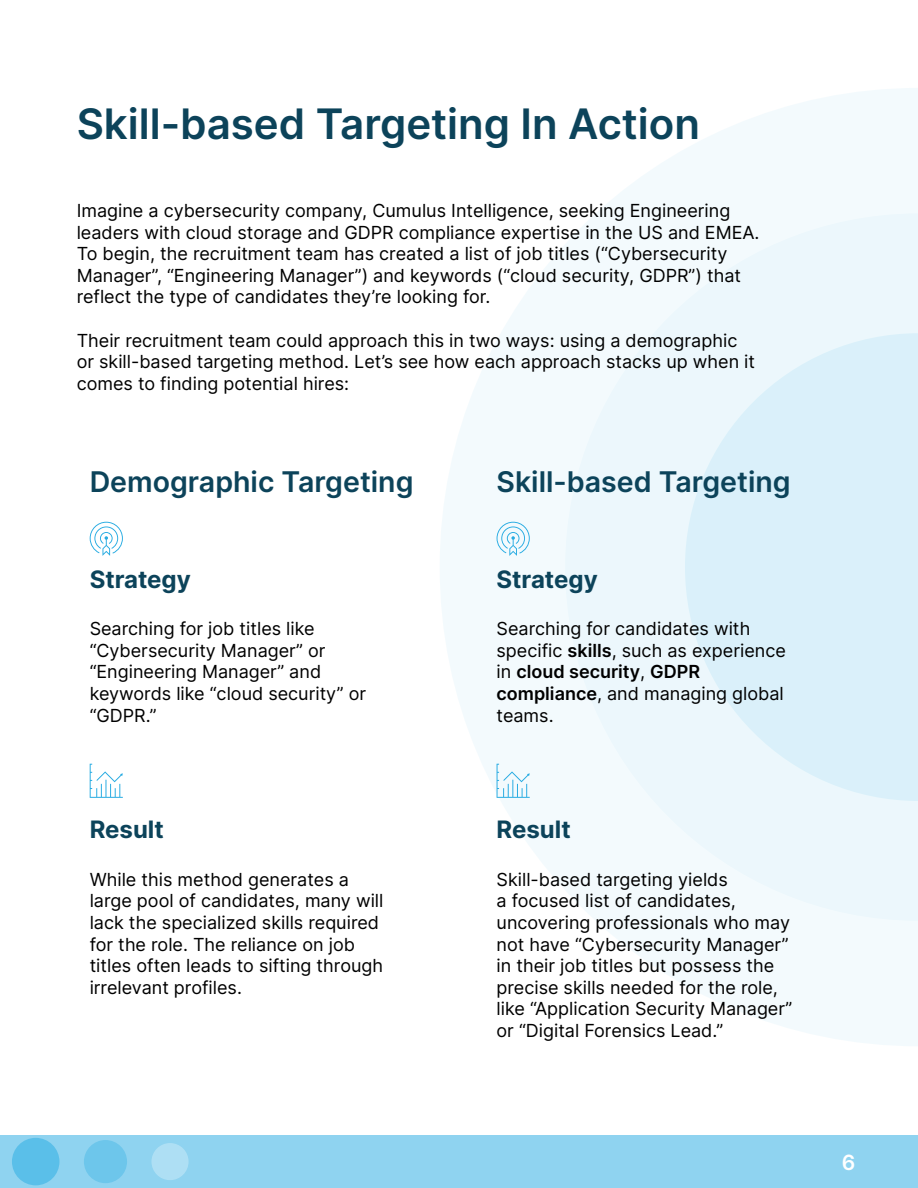
<style>
.page{position:relative;width:918px;height:1188px;background:#fff}
.page>*{position:absolute;margin:0;border:0;box-sizing:border-box;transform-origin:0 0}
.t1{font:600 42px "Inter";color:#0c435a}
.t2{font:600 28.5px "Inter";color:#0c435a}
.t3{font:700 24px "Inter";color:#0c435a}
.t4{font:600 21px "Inter";color:#fff}
.t5{font:18px/21.6px "Inter";color:#000}
.s1{font-weight:600}
</style>
<div class="page">
<div style="left:0;top:1135px;width:918px;height:53px;background:#8fd3f0"></div>
<div style="left:12px;top:1138px;width:47px;height:47px;background:#5abfe9;border-radius:50%"></div>
<div style="left:84px;top:1140px;width:43px;height:43px;background:#6dc6eb;border-radius:50%"></div>
<div style="left:151px;top:1143px;width:38px;height:37px;background:#aedff4;border-radius:50%"></div>
<svg style="left:440px;top:88px;width:478px;height:958px;fill:#f3fafd"></svg>
<div style="left:565px;top:213px;width:353px;height:708px;background:#ecf7fc"></div>
<svg style="left:685px;top:333px;width:233px;height:468px;background:#ddf1fa"></svg>
<svg style="left:90px;top:522px;width:33px;height:34px"></svg>
<svg style="left:90px;top:764px;width:33px;height:34px"></svg>
<svg style="left:497px;top:522px;width:33px;height:34px"></svg>
<svg style="left:497px;top:764px;width:33px;height:34px"></svg>
<h1 class="t1" style="left:77px;top:93px;width:625px">Skill-based Targeting In Action</h1>
<p class="t5" style="left:77px;top:199px;width:684px">Imagine a cybersecurity company, Cumulus Intelligence, seeking Engineering leaders with cloud storage and GDPR compliance expertise in the US and EMEA.<br>To begin, the recruitment team has created a list of job titles (“Cybersecurity Manager”, “Engineering Manager”) and keywords (“cloud security, GDPR”) that reflect the type of candidates they’re looking for.</p>
<p class="t5" style="left:77px;top:329px;width:680px">Their recruitment team could approach this in two ways: using a demographic or skill-based targeting method. Let’s see how each approach stacks up when it comes to finding potential hires:</p>
<h2 class="t2" style="left:90px;top:461px;width:325px">Demographic Targeting</h2>
<h2 class="t2" style="left:497px;top:461px;width:296px">Skill-based Targeting</h2>
<h3 class="t3" style="left:90px;top:561px;width:103px">Strategy</h3>
<h3 class="t3" style="left:497px;top:561px;width:103px">Strategy</h3>
<p class="t5" style="left:90px;top:618px;width:278px">Searching for job titles like “Cybersecurity Manager” or “Engineering Manager” and keywords like “cloud security” or “GDPR.”</p>
<p class="t5" style="left:497px;top:618px;width:291px">Searching for candidates with specific <span class="s1">skills</span>, such as experience in <span class="s1">cloud security</span>, <span class="s1">GDPR compliance</span>, and managing global teams.</p>
<h3 class="t3" style="left:90px;top:811px;width:76px">Result</h3>
<h3 class="t3" style="left:497px;top:811px;width:76px">Result</h3>
<p class="t5" style="left:90px;top:868px;width:295px">While this method generates a large pool of candidates, many will lack the specialized skills required for the role. The reliance on job titles often leads to sifting through irrelevant profiles.</p>
<p class="t5" style="left:497px;top:868px;width:297px">Skill-based targeting yields<br>a focused list of candidates, uncovering professionals who may not have “Cybersecurity Manager” in their job titles but possess the precise skills needed for the role, like “Application Security Manager” or “Digital Forensics Lead.”</p>
<p class="t4" style="left:842px;top:1147px;width:15px">6</p>
</div>
